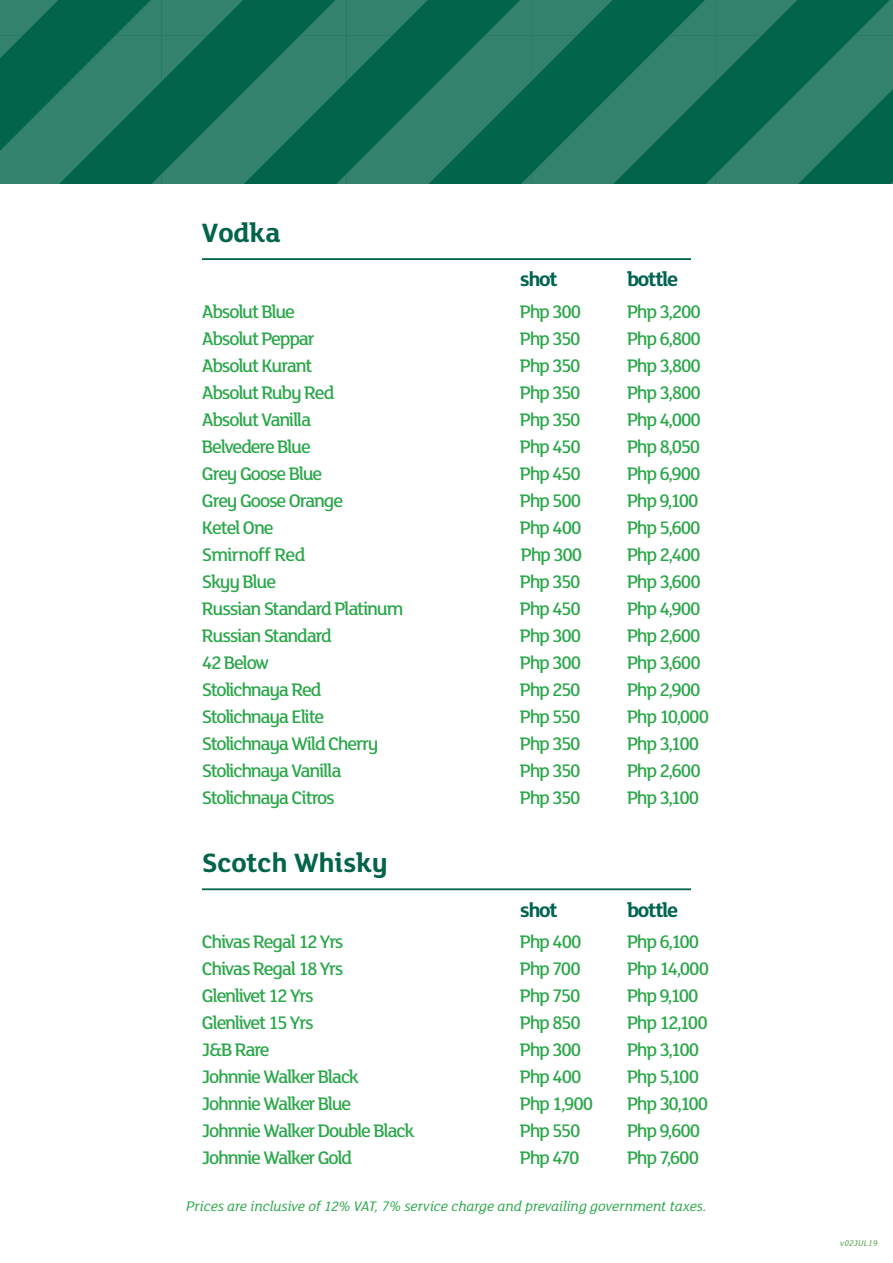
<style>
.page{position:relative;width:893px;height:1263px;background:#fff}
.page>*{position:absolute;margin:0;border:0;box-sizing:border-box;transform-origin:0 0}
.t1{font:700 28.8px "FS Lola";letter-spacing:-.005em;color:#02644a}
.t2{font:700 21.6px "FS Lola";letter-spacing:-.055em;color:#006451}
.t3{font:500 19.8px "FS Lola";letter-spacing:-.065em;color:#2aa749}
.t4{font:500 19.8px "FS Lola";letter-spacing:-.035em;color:#2aa749}
.t5{font:italic 15px "FS Lola";letter-spacing:-.005em;color:#2aa749}
.t6{font:italic 9px "FS Lola";letter-spacing:.03em;color:#4b9d45}
</style>
<div class="page">
<svg style="left:0;top:0;width:893px;height:184px;background:#1a725b"></svg>
<hr style="left:202px;top:258px;width:489px;height:2px;background:#02644a">
<hr style="left:202px;top:888px;width:489px;height:2px;background:#02644a">
<h1 class="t1" style="left:202px;top:213px;width:80px">Vodka</h1>
<p class="t2" style="left:520px;top:264px;width:40px">shot</p>
<p class="t2" style="left:627px;top:264px;width:53px">bottle</p>
<p class="t3" style="left:202px;top:299px;width:95px">Absolut Blue</p>
<p class="t3" style="left:520px;top:299px;width:63px">Php 300</p>
<p class="t3" style="left:627px;top:299px;width:75px">Php 3,200</p>
<p class="t3" style="left:202px;top:326px;width:114px">Absolut Peppar</p>
<p class="t3" style="left:520px;top:326px;width:62px">Php 350</p>
<p class="t3" style="left:627px;top:326px;width:75px">Php 6,800</p>
<p class="t3" style="left:202px;top:353px;width:112px">Absolut Kurant</p>
<p class="t3" style="left:520px;top:353px;width:62px">Php 350</p>
<p class="t3" style="left:627px;top:353px;width:75px">Php 3,800</p>
<p class="t3" style="left:202px;top:380px;width:134px">Absolut Ruby Red</p>
<p class="t3" style="left:520px;top:380px;width:62px">Php 350</p>
<p class="t3" style="left:627px;top:380px;width:75px">Php 3,800</p>
<p class="t3" style="left:202px;top:407px;width:111px">Absolut Vanilla</p>
<p class="t3" style="left:520px;top:407px;width:62px">Php 350</p>
<p class="t3" style="left:627px;top:407px;width:75px">Php 4,000</p>
<p class="t3" style="left:202px;top:434px;width:110px">Belvedere Blue</p>
<p class="t3" style="left:520px;top:434px;width:62px">Php 450</p>
<p class="t3" style="left:627px;top:434px;width:75px">Php 8,050</p>
<p class="t3" style="left:202px;top:461px;width:122px">Grey Goose Blue</p>
<p class="t3" style="left:520px;top:461px;width:62px">Php 450</p>
<p class="t3" style="left:627px;top:461px;width:75px">Php 6,900</p>
<p class="t3" style="left:202px;top:488px;width:143px">Grey Goose Orange</p>
<p class="t3" style="left:520px;top:488px;width:63px">Php 500</p>
<p class="t3" style="left:627px;top:488px;width:73px">Php 9,100</p>
<p class="t3" style="left:202px;top:515px;width:73px">Ketel One</p>
<p class="t3" style="left:520px;top:515px;width:63px">Php 400</p>
<p class="t3" style="left:627px;top:515px;width:75px">Php 5,600</p>
<p class="t4" style="left:202px;top:542px;width:105px">Smirnoff Red</p>
<p class="t3" style="left:521px;top:542px;width:63px">Php 300</p>
<p class="t3" style="left:627px;top:542px;width:75px">Php 2,400</p>
<p class="t3" style="left:202px;top:569px;width:76px">Skyy Blue</p>
<p class="t3" style="left:520px;top:569px;width:62px">Php 350</p>
<p class="t3" style="left:627px;top:569px;width:75px">Php 3,600</p>
<p class="t3" style="left:202px;top:596px;width:203px">Russian Standard Platinum</p>
<p class="t3" style="left:520px;top:596px;width:62px">Php 450</p>
<p class="t3" style="left:627px;top:596px;width:75px">Php 4,900</p>
<p class="t3" style="left:202px;top:623px;width:132px">Russian Standard</p>
<p class="t3" style="left:520px;top:623px;width:63px">Php 300</p>
<p class="t3" style="left:627px;top:623px;width:75px">Php 2,600</p>
<p class="t3" style="left:202px;top:650px;width:68px">42 Below</p>
<p class="t3" style="left:520px;top:650px;width:63px">Php 300</p>
<p class="t3" style="left:627px;top:650px;width:75px">Php 3,600</p>
<p class="t3" style="left:202px;top:677px;width:121px">Stolichnaya Red</p>
<p class="t3" style="left:520px;top:677px;width:62px">Php 250</p>
<p class="t3" style="left:627px;top:677px;width:75px">Php 2,900</p>
<p class="t3" style="left:202px;top:704px;width:124px">Stolichnaya Elite</p>
<p class="t3" style="left:520px;top:704px;width:62px">Php 550</p>
<p class="t3" style="left:627px;top:704px;width:84px">Php 10,000</p>
<p class="t3" style="left:202px;top:731px;width:178px">Stolichnaya Wild Cherry</p>
<p class="t3" style="left:520px;top:731px;width:62px">Php 350</p>
<p class="t3" style="left:627px;top:731px;width:74px">Php 3,100</p>
<p class="t3" style="left:202px;top:758px;width:141px">Stolichnaya Vanilla</p>
<p class="t3" style="left:520px;top:758px;width:62px">Php 350</p>
<p class="t3" style="left:627px;top:758px;width:75px">Php 2,600</p>
<p class="t3" style="left:202px;top:785px;width:134px">Stolichnaya Citros</p>
<p class="t3" style="left:520px;top:785px;width:62px">Php 350</p>
<p class="t3" style="left:627px;top:785px;width:74px">Php 3,100</p>
<h1 class="t1" style="left:202px;top:843px;width:187px">Scotch Whisky</h1>
<p class="t2" style="left:520px;top:895px;width:40px">shot</p>
<p class="t2" style="left:627px;top:895px;width:53px">bottle</p>
<p class="t3" style="left:202px;top:929px;width:143px">Chivas Regal 12 Yrs</p>
<p class="t3" style="left:520px;top:929px;width:63px">Php 400</p>
<p class="t3" style="left:627px;top:929px;width:74px">Php 6,100</p>
<p class="t3" style="left:202px;top:956px;width:143px">Chivas Regal 18 Yrs</p>
<p class="t3" style="left:520px;top:956px;width:62px">Php 700</p>
<p class="t3" style="left:627px;top:956px;width:84px">Php 14,000</p>
<p class="t3" style="left:202px;top:983px;width:113px">Glenlivet 12 Yrs</p>
<p class="t3" style="left:520px;top:983px;width:62px">Php 750</p>
<p class="t3" style="left:627px;top:983px;width:73px">Php 9,100</p>
<p class="t3" style="left:202px;top:1010px;width:113px">Glenlivet 15 Yrs</p>
<p class="t3" style="left:520px;top:1010px;width:62px">Php 850</p>
<p class="t3" style="left:627px;top:1010px;width:82px">Php 12,100</p>
<p class="t3" style="left:202px;top:1037px;width:69px">J&amp;B Rare</p>
<p class="t3" style="left:520px;top:1037px;width:63px">Php 300</p>
<p class="t3" style="left:627px;top:1037px;width:74px">Php 3,100</p>
<p class="t3" style="left:202px;top:1064px;width:159px">Johnnie Walker Black</p>
<p class="t3" style="left:520px;top:1064px;width:63px">Php 400</p>
<p class="t3" style="left:627px;top:1064px;width:74px">Php 5,100</p>
<p class="t3" style="left:202px;top:1091px;width:151px">Johnnie Walker Blue</p>
<p class="t3" style="left:520px;top:1091px;width:75px">Php 1,900</p>
<p class="t3" style="left:627px;top:1091px;width:83px">Php 30,100</p>
<p class="t3" style="left:202px;top:1118px;width:214px">Johnnie Walker Double Black</p>
<p class="t3" style="left:520px;top:1118px;width:62px">Php 550</p>
<p class="t3" style="left:627px;top:1118px;width:75px">Php 9,600</p>
<p class="t3" style="left:202px;top:1145px;width:152px">Johnnie Walker Gold</p>
<p class="t3" style="left:520px;top:1145px;width:61px">Php 470</p>
<p class="t3" style="left:627px;top:1145px;width:74px">Php 7,600</p>
<p class="t5" style="left:186px;top:1196px;width:522px">Prices are inclusive of 12% VAT, 7% service charge and prevailing government taxes.</p>
<p class="t6" style="left:840px;top:1237px;width:39px">v02JUL19</p>
</div>
